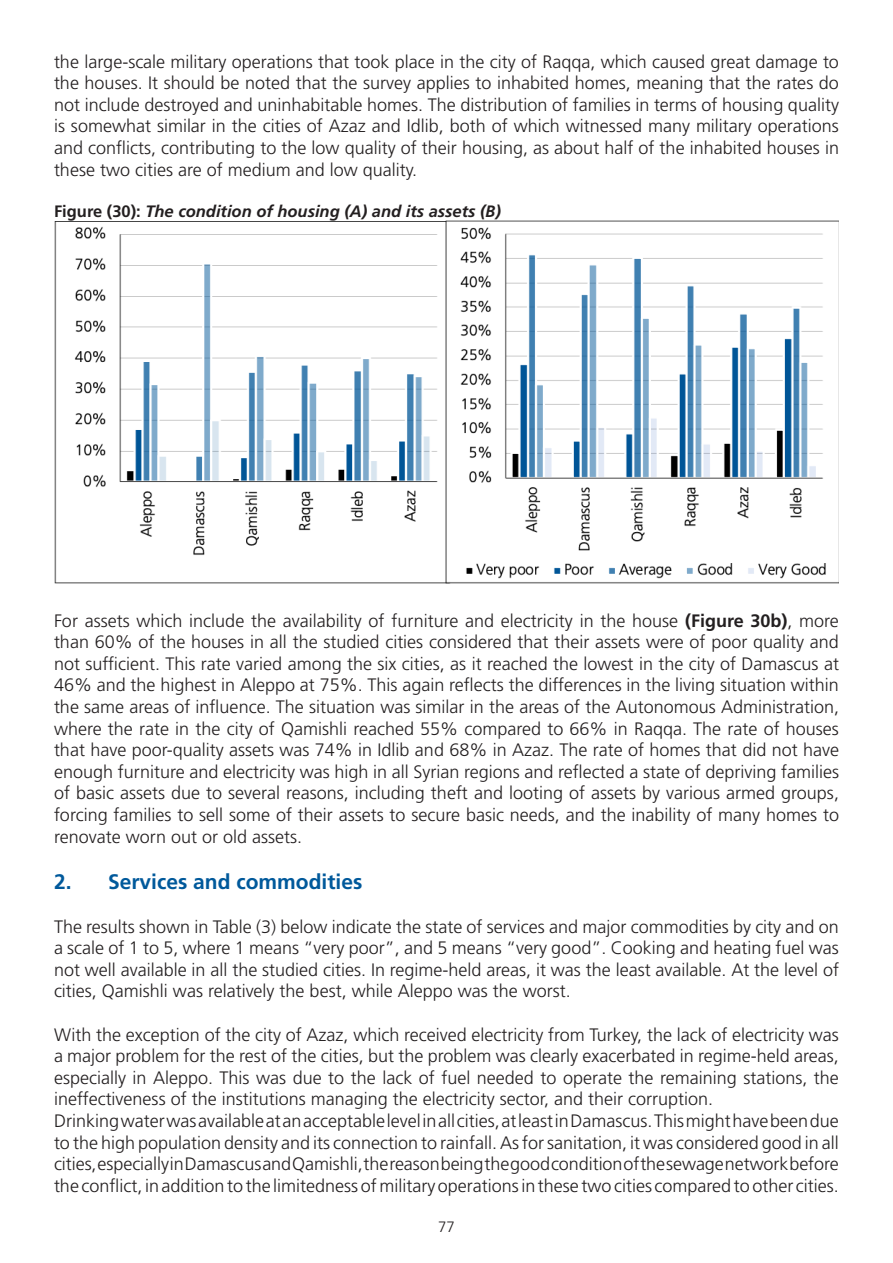
<style>
.page{position:relative;width:893px;height:1263px;background:#fff}
.page>*{position:absolute;margin:0;border:0;box-sizing:border-box;transform-origin:0 0}
.t1{font:700 21px "Frutiger LT Std";color:#00599b}
.t2{font:300 18px/21.6px "Frutiger LT Std";color:#231f20;text-align:justify}
.t3{font:italic 700 16.5px "Frutiger LT Std";color:#231f20}
.t4{font:300 15px "Frutiger LT Std";color:#231f20}
.s1{font-style:normal}
.s2{font-weight:700}
</style>
<div class="page">
<img style="left:54px;top:222px;width:391px;height:361px">
<img style="left:445px;top:221px;width:394px;height:362px">
<p class="t2" style="left:54px;top:51px;width:786px">the large-scale military operations that took place in the city of Raqqa, which caused great damage to the houses. It should be noted that the survey applies to inhabited homes, meaning that the rates do not include destroyed and uninhabitable homes. The distribution of families in terms of housing quality is somewhat similar in the cities of Azaz and Idlib, both of which witnessed many military operations and conflicts, contributing to the low quality of their housing, as about half of the inhabited houses in these two cities are of medium and low quality.</p>
<p class="t3" style="left:54px;top:201px;width:449px"><span class="s1">Figure (30):</span> The condition of housing (A) and its assets (B)</p>
<p class="t2" style="left:54px;top:610px;width:787px">For assets which include the availability of furniture and electricity in the house <span class="s2">(Figure 30b)</span>, more than 60% of the houses in all the studied cities considered that their assets were of poor quality and not sufficient. This rate varied among the six cities, as it reached the lowest in the city of Damascus at 46% and the highest in Aleppo at 75%. This again reflects the differences in the living situation within the same areas of influence. The situation was similar in the areas of the Autonomous Administration, where the rate in the city of Qamishli reached 55% compared to 66% in Raqqa. The rate of houses that have poor-quality assets was 74% in Idlib and 68% in Azaz. The rate of homes that did not have enough furniture and electricity was high in all Syrian regions and reflected a state of depriving families of basic assets due to several reasons, including theft and looting of assets by various armed groups, forcing families to sell some of their assets to secure basic needs, and the inability of many homes to renovate worn out or old assets.</p>
<p class="t1" style="left:54px;top:870px;width:310px">2. Services and commodities</p>
<p class="t2" style="left:54px;top:916px;width:786px">The results shown in Table (3) below indicate the state of services and major commodities by city and on a scale of 1 to 5, where 1 means “very poor”, and 5 means “very good”. Cooking and heating fuel was not well available in all the studied cities. In regime-held areas, it was the least available. At the level of cities, Qamishli was relatively the best, while Aleppo was the worst.</p>
<p class="t2" style="left:54px;top:1024px;width:786px">With the exception of the city of Azaz, which received electricity from Turkey, the lack of electricity was a major problem for the rest of the cities, but the problem was clearly exacerbated in regime-held areas, especially in Aleppo. This was due to the lack of fuel needed to operate the remaining stations, the ineffectiveness of the institutions managing the electricity sector, and their corruption.</p>
<p class="t2" style="left:54px;top:1110px;width:786px">Drinking water was available at an acceptable level in all cities, at least in Damascus. This might have been due to the high population density and its connection to rainfall. As for sanitation, it was considered good in all cities, especially in Damascus and Qamishli, the reason being the good condition of the sewage network before the conflict, in addition to the limitedness of military operations in these two cities compared to other cities.</p>
<p class="t4" style="left:438px;top:1218px;width:18px">77</p>
</div>
